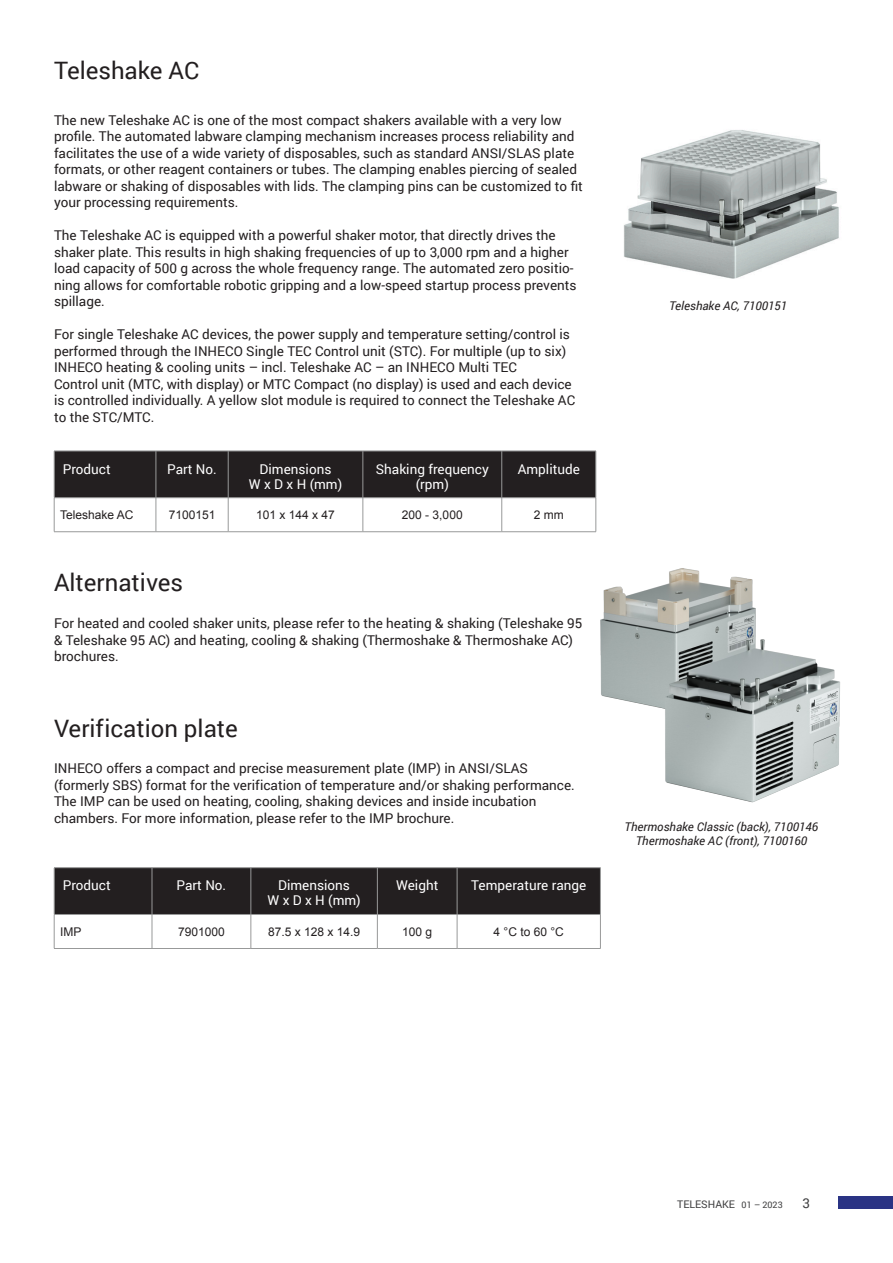
<style>
.page{position:relative;width:893px;height:1263px;background:#fff}
.page>*{position:absolute;margin:0;border:0;box-sizing:border-box;transform-origin:0 0}
.t1{font:24px "Roboto";color:#231f20}
.t2{font:13.5px/16.5px "Roboto";color:#231f20}
.t3{font:13.5px/15px "Roboto";color:#fff;text-align:center}
.t4{font:13.5px "Roboto";color:#3e3e3f}
.t5{font:italic 12px "Roboto";color:#231f20}
.t6{font:12px "Arial";color:#231f20}
.t7{font:10.5px "Roboto";color:#3e3e3f}
.t8{font:9px "Roboto";color:#3e3e3f}
</style>
<div class="page">
<img style="left:600px;top:568px;width:240px;height:235px">
<div style="left:55px;top:868px;width:545px;height:46px;background:#231f20"></div>
<hr style="left:54px;top:867px;width:98px;height:1px;background:#989999">
<hr style="left:54px;top:868px;width:1px;height:46px;background:#989999">
<hr style="left:152px;top:867px;width:99px;height:1px;background:#989999">
<hr style="left:152px;top:868px;width:1px;height:46px;background:#989999">
<hr style="left:251px;top:867px;width:126px;height:1px;background:#989999">
<hr style="left:251px;top:868px;width:1px;height:46px;background:#989999">
<hr style="left:377px;top:867px;width:80px;height:1px;background:#989999">
<hr style="left:377px;top:868px;width:1px;height:46px;background:#989999">
<hr style="left:457px;top:867px;width:144px;height:1px;background:#989999">
<hr style="left:457px;top:868px;width:1px;height:46px;background:#989999">
<hr style="left:600px;top:868px;width:1px;height:46px;background:#989999">
<hr style="left:54px;top:914px;width:98px;height:1px;background:#989999">
<hr style="left:54px;top:915px;width:1px;height:33px;background:#989999">
<hr style="left:152px;top:914px;width:99px;height:1px;background:#989999">
<hr style="left:152px;top:915px;width:1px;height:33px;background:#989999">
<hr style="left:251px;top:914px;width:126px;height:1px;background:#989999">
<hr style="left:251px;top:915px;width:1px;height:33px;background:#989999">
<hr style="left:377px;top:914px;width:80px;height:1px;background:#989999">
<hr style="left:377px;top:915px;width:1px;height:33px;background:#989999">
<hr style="left:457px;top:914px;width:144px;height:1px;background:#989999">
<hr style="left:457px;top:915px;width:1px;height:33px;background:#989999">
<hr style="left:600px;top:915px;width:1px;height:33px;background:#989999">
<hr style="left:54px;top:948px;width:98px;height:1px;background:#989999">
<hr style="left:152px;top:948px;width:99px;height:1px;background:#989999">
<hr style="left:251px;top:948px;width:126px;height:1px;background:#989999">
<hr style="left:377px;top:948px;width:80px;height:1px;background:#989999">
<hr style="left:457px;top:948px;width:144px;height:1px;background:#989999">
<div style="left:55px;top:452px;width:541px;height:45px;background:#231f20"></div>
<hr style="left:54px;top:451px;width:102px;height:1px;background:#989999">
<hr style="left:54px;top:451px;width:1px;height:46px;background:#989999">
<hr style="left:156px;top:451px;width:72px;height:1px;background:#989999">
<hr style="left:156px;top:451px;width:1px;height:46px;background:#989999">
<hr style="left:228px;top:451px;width:135px;height:1px;background:#989999">
<hr style="left:228px;top:451px;width:1px;height:46px;background:#989999">
<hr style="left:363px;top:451px;width:139px;height:1px;background:#989999">
<hr style="left:363px;top:451px;width:1px;height:46px;background:#989999">
<hr style="left:502px;top:451px;width:94px;height:1px;background:#989999">
<hr style="left:501px;top:451px;width:1px;height:46px;background:#989999">
<hr style="left:596px;top:451px;width:1px;height:46px;background:#989999">
<hr style="left:54px;top:497px;width:102px;height:1px;background:#989999">
<hr style="left:54px;top:498px;width:1px;height:33px;background:#989999">
<hr style="left:156px;top:497px;width:72px;height:1px;background:#989999">
<hr style="left:156px;top:498px;width:1px;height:33px;background:#989999">
<hr style="left:228px;top:497px;width:135px;height:1px;background:#989999">
<hr style="left:228px;top:498px;width:1px;height:33px;background:#989999">
<hr style="left:363px;top:497px;width:139px;height:1px;background:#989999">
<hr style="left:363px;top:498px;width:1px;height:33px;background:#989999">
<hr style="left:502px;top:497px;width:94px;height:1px;background:#989999">
<hr style="left:501px;top:498px;width:1px;height:33px;background:#989999">
<hr style="left:596px;top:498px;width:1px;height:33px;background:#989999">
<hr style="left:54px;top:531px;width:102px;height:1px;background:#989999">
<hr style="left:156px;top:531px;width:72px;height:1px;background:#989999">
<hr style="left:228px;top:531px;width:135px;height:1px;background:#989999">
<hr style="left:363px;top:531px;width:139px;height:1px;background:#989999">
<hr style="left:502px;top:531px;width:94px;height:1px;background:#989999">
<div style="left:839px;top:1196px;width:54px;height:13px;background:#2a3384"></div>
<img style="left:624px;top:130px;width:215px;height:149px">
<p class="t1" style="left:54px;top:54px;width:147px">Teleshake AC</p>
<p class="t2" style="left:54px;top:111px;width:530px">The new Teleshake AC is one of the most compact shakers available with a very low profile. The automated labware clamping mechanism increases process reliability and facilitates the use of a wide variety of disposables, such as standard ANSI/SLAS plate formats, or other reagent containers or tubes. The clamping enables piercing of sealed labware or shaking of disposables with lids. The clamping pins can be customized to fit your processing requirements.</p>
<p class="t2" style="left:54px;top:227px;width:524px">The Teleshake AC is equipped with a powerful shaker motor, that directly drives the shaker plate. This results in high shaking frequencies of up to 3,000 rpm and a higher load capacity of 500 g across the whole frequency range. The automated zero positio&shy;ning allows for comfortable robotic gripping and a low-speed startup process prevents spillage.</p>
<p class="t2" style="left:54px;top:326px;width:523px">For single Teleshake AC devices, the power supply and temperature setting/control is performed through the INHECO Single TEC Control unit (STC). For multiple (up to six)<br>INHECO heating &amp; cooling units – incl. Teleshake AC – an INHECO Multi TEC<br>Control unit (MTC, with display) or MTC Compact (no display) is used and each device is controlled individually. A yellow slot module is required to connect the Teleshake AC to the STC/MTC.</p>
<p class="t3" style="left:63px;top:461px;width:49px">Product</p>
<p class="t3" style="left:167px;top:461px;width:51px">Part No.</p>
<p class="t3" style="left:260px;top:461px;width:73px">Dimensions</p>
<p class="t3" style="left:249px;top:476px;width:95px">W x D x H (mm)</p>
<p class="t3" style="left:376px;top:461px;width:114px">Shaking frequency (rpm)</p>
<p class="t3" style="left:518px;top:461px;width:64px">Amplitude</p>
<p class="t6" style="left:60px;top:507px;width:75px">Teleshake AC</p>
<p class="t6" style="left:169px;top:507px;width:48px">7100151</p>
<p class="t6" style="left:256px;top:507px;width:80px">101 x 144 x 47</p>
<p class="t6" style="left:402px;top:507px;width:62px">200 - 3,000</p>
<p class="t6" style="left:534px;top:507px;width:31px">2 mm</p>
<p class="t1" style="left:54px;top:565px;width:131px">Alternatives</p>
<p class="t2" style="left:54px;top:615px;width:530px">For heated and cooled shaker units, please refer to the heating &amp; shaking (Teleshake 95 &amp; Teleshake 95 AC) and heating, cooling &amp; shaking (Thermoshake &amp; Thermoshake AC) brochures.</p>
<p class="t1" style="left:54px;top:712px;width:185px">Verification plate</p>
<p class="t2" style="left:54px;top:760px;width:522px">INHECO offers a compact and precise measurement plate (IMP) in ANSI/SLAS (formerly SBS) format for the verification of temperature and/or shaking performance.<br>The IMP can be used on heating, cooling, shaking devices and inside incubation chambers. For more information, please refer to the IMP brochure.</p>
<p class="t3" style="left:63px;top:877px;width:49px">Product</p>
<p class="t3" style="left:177px;top:877px;width:51px">Part No.</p>
<p class="t3" style="left:278px;top:877px;width:73px">Dimensions</p>
<p class="t3" style="left:267px;top:892px;width:95px">W x D x H (mm)</p>
<p class="t3" style="left:396px;top:877px;width:44px">Weight</p>
<p class="t3" style="left:471px;top:877px;width:117px">Temperature range</p>
<p class="t6" style="left:60px;top:924px;width:23px">IMP</p>
<p class="t6" style="left:178px;top:924px;width:48px">7901000</p>
<p class="t6" style="left:268px;top:924px;width:94px">87.5 x 128 x 14.9</p>
<p class="t6" style="left:402px;top:924px;width:32px">100 g</p>
<p class="t6" style="left:494px;top:924px;width:72px">4 °C to 60 °C</p>
<p class="t5" style="left:669px;top:298px;width:120px">Teleshake AC, 7100151</p>
<p class="t5" style="left:624px;top:818px;width:195px">Thermoshake Classic (back), 7100146</p>
<p class="t5" style="left:636px;top:832px;width:173px">Thermoshake AC (front), 7100160</p>
<p class="t7" style="left:677px;top:1197px;width:59px">TELESHAKE</p>
<p class="t8" style="left:742px;top:1199px;width:43px">01 – 2023</p>
<p class="t4" style="left:802px;top:1194px;width:9px">3</p>
</div>
